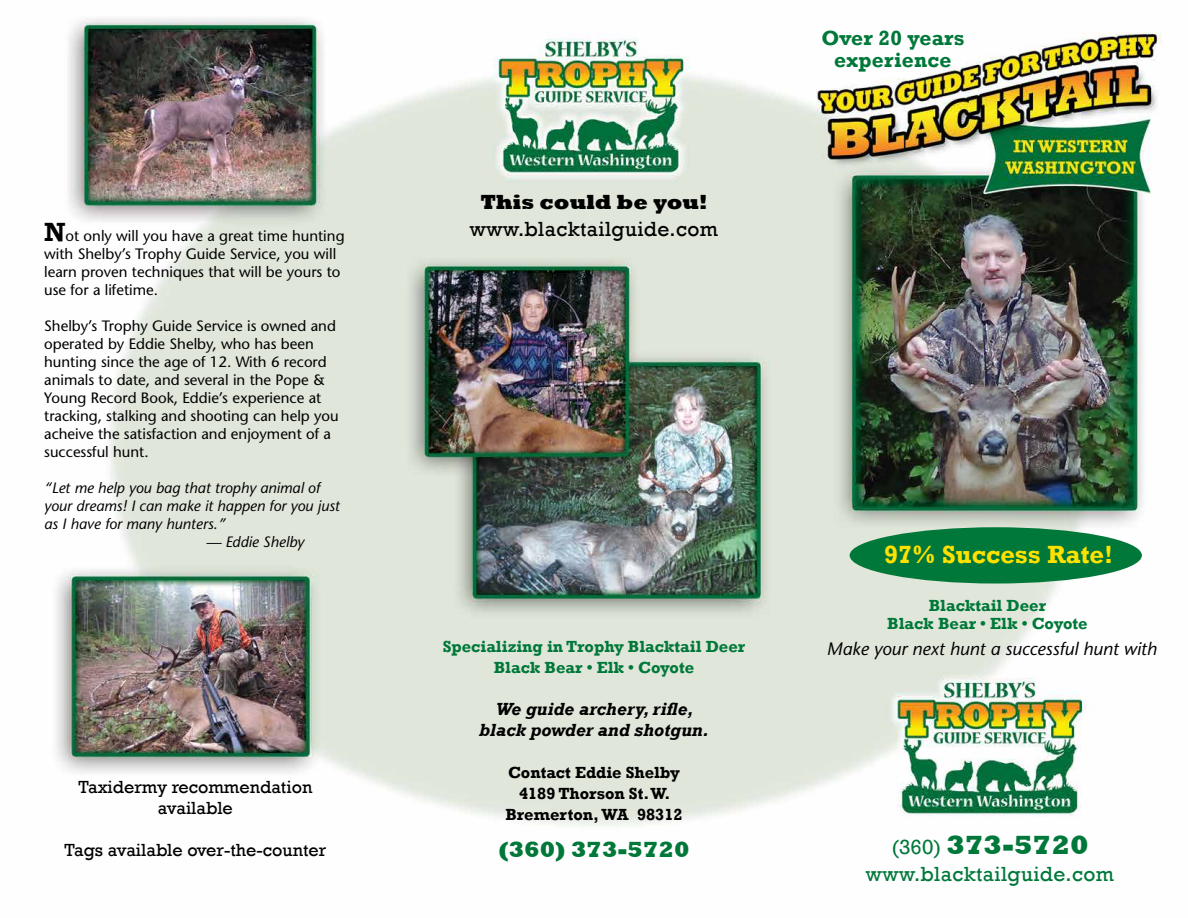
<style>
.page{position:relative;width:1188px;height:918px;background:#fff}
.page>*{position:absolute;margin:0;border:0;box-sizing:border-box;transform-origin:0 0}
.t1{font:800 27px "Rockwell";color:#007839}
.t2{font:700 25.5px "Rockwell";color:#ffe100}
.t3{font:800 22.5px "Rockwell";color:#007839}
.t4{font:21px "Rockwell";letter-spacing:.02em;color:#007839}
.t5{font:21px "Rockwell";letter-spacing:.02em;color:#000}
.t6{font:700 21px/22.5px "Rockwell";letter-spacing:.01em;color:#007839;text-align:center}
.t7{font:800 21px "Rockwell";color:#000}
.t8{font:18px/21px "Rockwell";color:#000;text-align:center}
.t9{font:italic 700 18px/21px "Rockwell";color:#000;text-align:center}
.t10{font:italic 18px "Stone Sans";color:#000}
.t11{font:700 16.5px/18px "Rockwell";color:#007839;text-align:center}
.t12{font:700 16.5px/21px "Rockwell";color:#000;text-align:center}
.t13{font:15px/18px "Stone Sans";color:#000}
.t14{font:italic 15px/18px "Stone Sans";color:#000}
.s1{font-family:"Rockwell";font-weight:700;font-size:27px}
.s2{font-weight:400;font-size:21px}
</style>
<div class="page">
<img style="left:56px;top:18px;width:1106px;height:809px">
<div style="left:850px;top:527px;width:292px;height:57px;background:#007839;border-radius:50%"></div>
<p class="t13" style="left:44px;top:226px;width:302px"><span class="s1">N</span>ot only will you have a great time hunting with Shelby’s Trophy Guide Service, you will learn proven techniques that will be yours to use for a lifetime.</p>
<p class="t13" style="left:44px;top:316px;width:296px">Shelby’s Trophy Guide Service is owned and operated by Eddie Shelby, who has been hunting since the age of 12. With 6 record animals to date, and several in the Pope &amp; Young Record Book, Eddie’s experience at tracking, stalking and shooting can help you acheive the satisfaction and enjoyment of a successful hunt.</p>
<p class="t14" style="left:44px;top:478px;width:297px">“Let me help you bag that trophy animal of your dreams! I can make it happen for you just as I have for many hunters.”</p>
<p class="t14" style="left:206px;top:532px;width:100px">— Eddie Shelby</p>
<p class="t8" style="left:78px;top:776px;width:235px">Taxidermy recommendation available</p>
<p class="t8" style="left:64px;top:839px;width:263px">Tags available over-the-counter</p>
<h3 class="t7" style="left:480px;top:189px;width:229px">This could be you!</h3>
<h3 class="t5" style="left:470px;top:216px;width:250px">www.blacktailguide.com</h3>
<h3 class="t6" style="left:821px;top:26px;width:145px">Over 20 years experience</h3>
<p class="t11" style="left:443px;top:636px;width:304px;line-height:21px">Specializing in Trophy Blacktail Deer<br>Black Bear • Elk • Coyote</p>
<p class="t9" style="left:479px;top:699px;width:231px">We guide archery, rifle, black powder and shotgun.</p>
<p class="t12" style="left:505px;top:762px;width:179px">Contact Eddie Shelby<br>4189 Thorson St. W.<br>Bremerton, WA 98312</p>
<h3 class="t3" style="left:498px;top:837px;width:193px">(360) 373-5720</h3>
<h2 class="t2" style="left:884px;top:539px;width:231px">97% Success Rate!</h2>
<p class="t11" style="left:887px;top:596px;width:202px">Blacktail Deer<br>Black Bear • Elk • Coyote</p>
<p class="t10" style="left:827px;top:637px;width:332px">Make your next hunt a successful hunt with</p>
<h1 class="t1" style="left:891px;top:829px;width:199px"><span class="s2">(360)</span> 373-5720</h1>
<h3 class="t4" style="left:866px;top:861px;width:250px">www.blacktailguide.com</h3>
</div>
